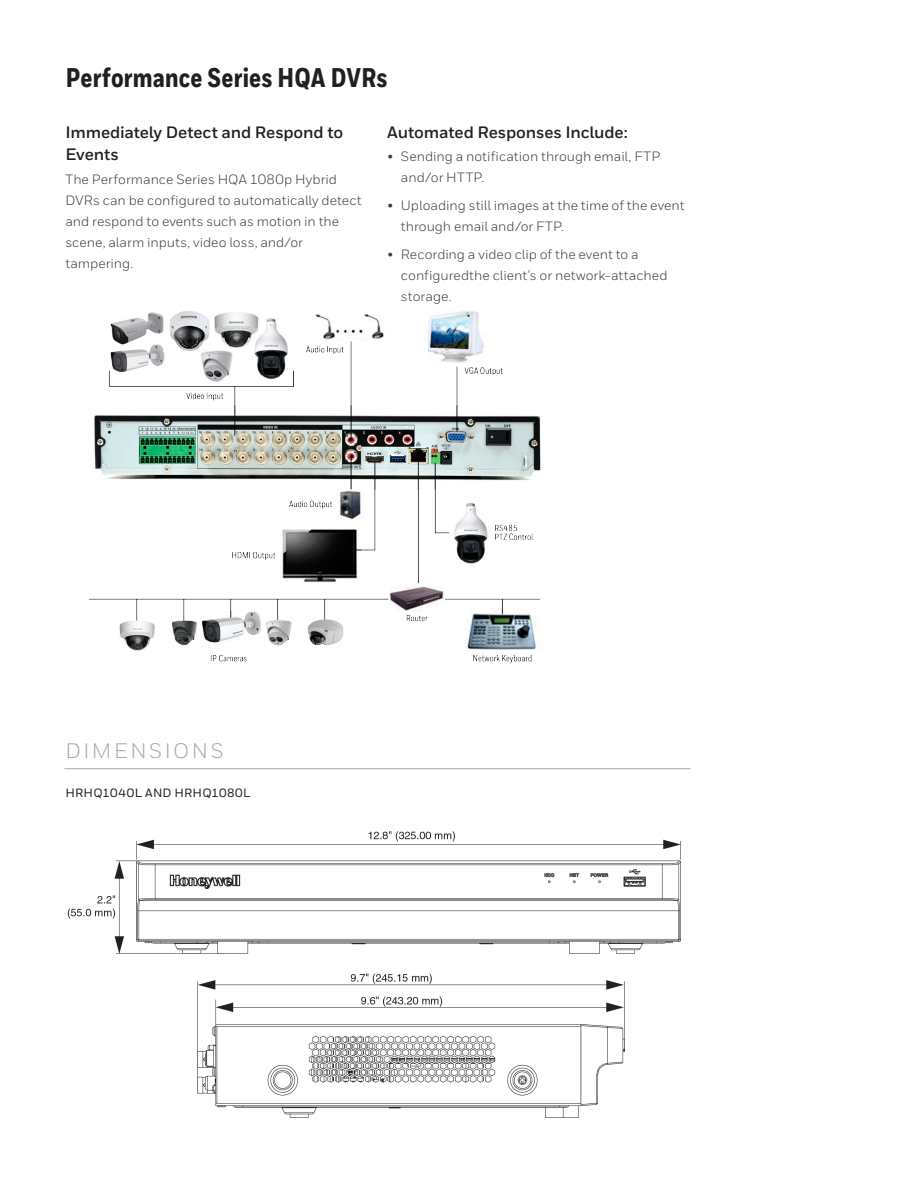
<style>
.page{position:relative;width:918px;height:1188px;background:#fff}
.page>*{position:absolute;margin:0;border:0;box-sizing:border-box;transform-origin:0 0}
.t1{font:800 27px "Honeywell Cond";letter-spacing:.01em;color:#231f20}
.t2{font:21px "Honeywell Sans";color:#a8a9ad}
.t3{font:700 16.5px/22.5px "Honeywell Sans";letter-spacing:-.01em;color:#231f20}
.t4{font:13.5px/21px "Honeywell Sans";color:#3e3e3f}
.t5{font:500 12px "Honeywell Sans";letter-spacing:.025em;color:#231f20}
</style>
<div class="page">
<img style="left:89px;top:311px;width:452px;height:352px">
<hr style="left:64px;top:768px;width:626px;height:1px;background:#a8a9ad">
<img style="left:68px;top:831px;width:613px;height:122px">
<img style="left:197px;top:973px;width:428px;height:144px">
<h1 class="t1" style="left:66px;top:61px;width:323px">Performance Series HQA DVRs</h1>
<p class="t3" style="left:65px;top:121px;width:279px">Immediately Detect and Respond to<br>Events</p>
<p class="t4" style="left:65px;top:169px;width:298px">The Performance Series HQA 1080p Hybrid DVRs can be configured to automatically detect and respond to events such as motion in the scene, alarm inputs, video loss, and/or tampering.</p>
<p class="t3" style="left:387px;top:121px;width:242px">Automated Responses Include:</p>
<p class="t4" style="left:401px;top:146px;width:261px;text-indent:-14px">• Sending a notification through email, FTP and/or HTTP.</p>
<p class="t4" style="left:401px;top:195px;width:285px;text-indent:-14px">• Uploading still images at the time of the event through email and/or FTP.</p>
<p class="t4" style="left:401px;top:244px;width:268px;text-indent:-14px">• Recording a video clip of the event to a configuredthe client’s or network-attached storage.</p>
<h2 class="t2" style="left:65px;top:739px;width:17px">dimensions</h2>
<p class="t5" style="left:65px;top:785px;width:187px">HRHQ1040L and HRHQ1080L</p>
</div>
